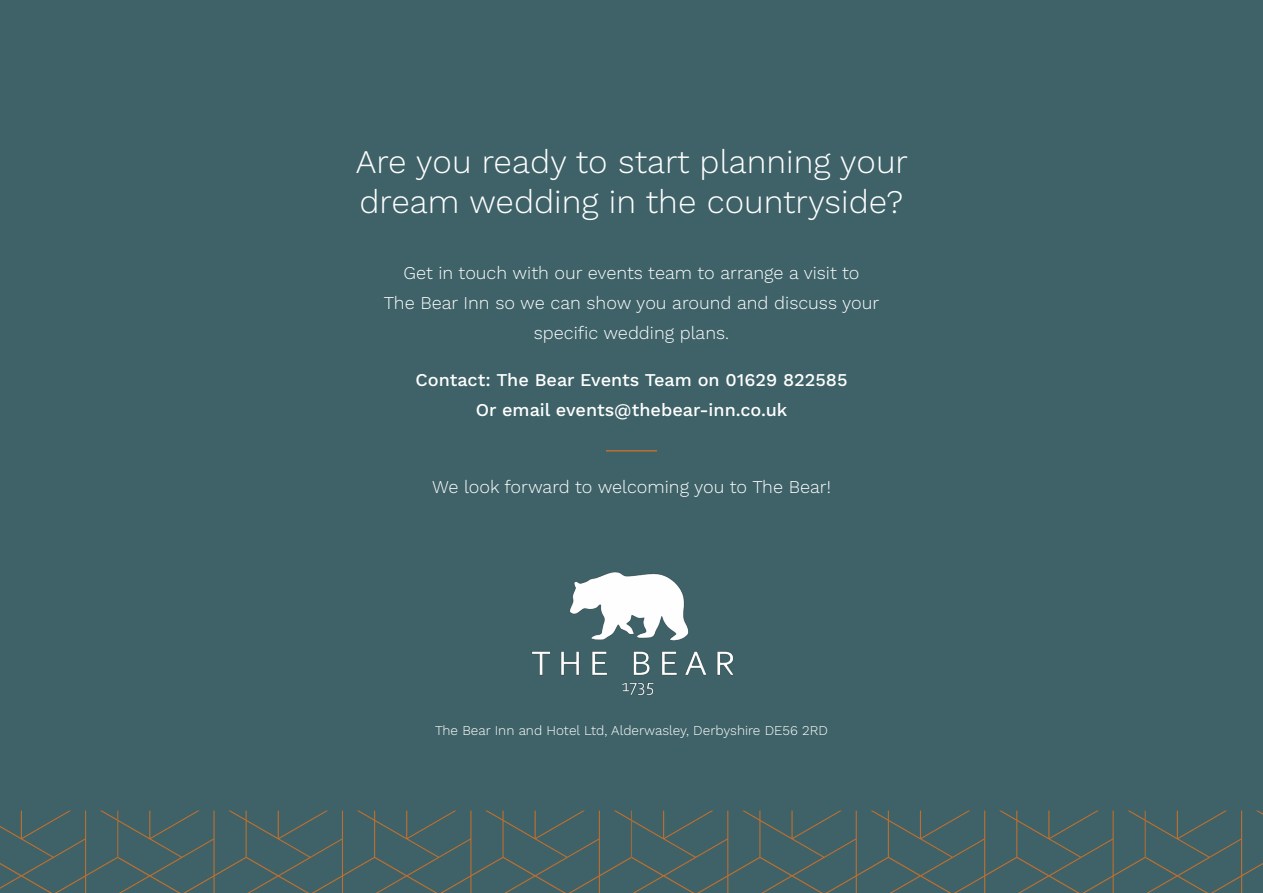
<style>
.page{position:relative;width:1263px;height:893px;background:#3e6268}
.page>*{position:absolute;margin:0;border:0;box-sizing:border-box;transform-origin:0 0}
.t1{font:300 33px/39.6px "Work Sans";color:#fff}
.Body_copy{font:300 18px/30px "Work Sans";color:#fff;text-align:center}
.Body_copy-2{font:500 18px/30px "Work Sans";color:#fff;text-align:center}
.Body_copy-3{font:300 13.5px "Work Sans";color:#fff}
</style>
<div class="page">
<hr style="left:606px;top:450px;width:51px;height:2px;background:#bc6f30">
<img style="left:532px;top:572px;width:202px;height:124px">
<svg style="left:0;top:811px;width:1263px;height:82px"></svg>
<p class="t1" style="left:356px;top:144px;width:554px">Are you ready to start planning your dream wedding in the countryside?</p>
<p class="Body_copy" style="left:384px;top:258px;width:497px">Get in touch with our events team to arrange a visit to<br>The Bear Inn so we can show you around and discuss your specific wedding plans.</p>
<p class="Body_copy-2" style="left:415px;top:366px;width:434px">Contact: The Bear Events Team on 01629 822585<br>Or email events@thebear-inn.co.uk</p>
<p class="Body_copy" style="left:432px;top:472px;width:400px">We look forward to welcoming you to The Bear!</p>
<p class="Body_copy-3" style="left:435px;top:723px;width:394px">The Bear Inn and Hotel Ltd, Alderwasley, Derbyshire DE56 2RD</p>
</div>
